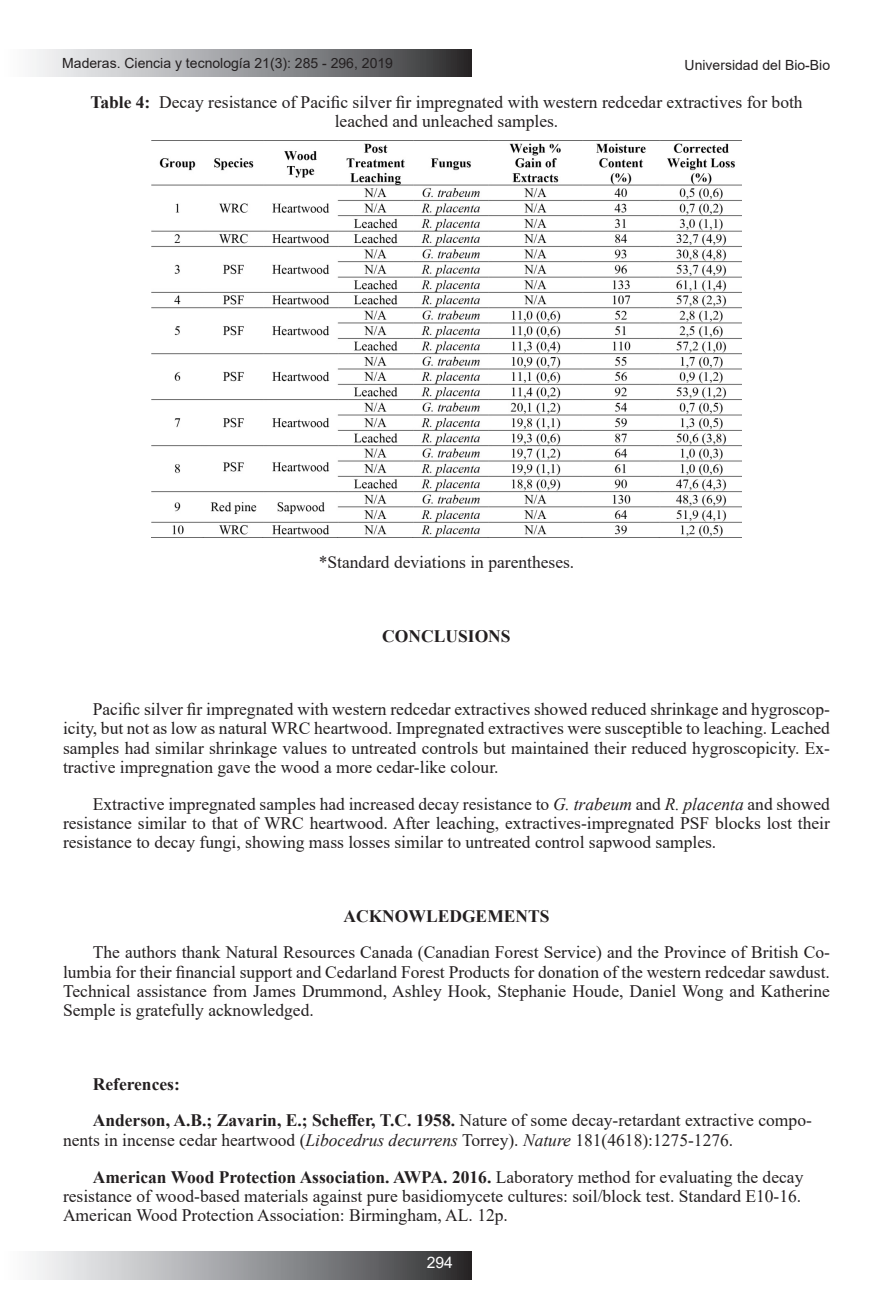
<style>
.page{position:relative;width:893px;height:1315px;background:#fff}
.page>*{position:absolute;margin:0;border:0;box-sizing:border-box;transform-origin:0 0}
.t1{font:17.5px/19.2px "Times New Roman";color:#231f20;text-align:justify}
.t2{font:700 17.5px "Times New Roman";color:#231f20}
.t3{font:15.75px "Arial";color:#fff}
.t4{font:14px "Arial";color:#231f20}
.s1{font-weight:700}
.s2{font-style:italic}
</style>
<div class="page">
<div style="left:0;top:49px;width:471px;height:28px;background:linear-gradient(to right,#fff,#333436)"></div>
<div style="left:0;top:1252px;width:471px;height:27px;background:linear-gradient(to right,#fff,#333436)"></div>
<img style="left:152px;top:143px;width:589px;height:394px">
<p class="t4" style="left:62px;top:53px;width:332px">Maderas. Ciencia y tecnología 21(3): 285 - 296, 2019</p>
<p class="t4" style="left:685px;top:55px;width:147px">Universidad del Bio-Bio</p>
<p class="t1" style="left:90px;top:92px;width:714px;text-align:center"><span class="s1">Table 4:</span> Decay resistance of Pacific silver fir impregnated with western redcedar extractives for both leached and unleached samples.</p>
<p class="t1" style="left:319px;top:552px;width:257px">*Standard deviations in parentheses.</p>
<p class="t2" style="left:382px;top:623px;width:130px">CONCLUSIONS</p>
<p class="t1" style="left:63px;top:699px;width:768px;text-indent:30px">Pacific silver fir impregnated with western redcedar extractives showed reduced shrinkage and hygroscop&shy;icity, but not as low as natural WRC heartwood. Impregnated extractives were susceptible to leaching. Leached samples had similar shrinkage values to untreated controls but maintained their reduced hygroscopicity. Ex&shy;tractive impregnation gave the wood a more cedar-like colour.</p>
<p class="t1" style="left:63px;top:793px;width:768px;text-indent:30px">Extractive impregnated samples had increased decay resistance to <span class="s2">G. trabeum</span> and <span class="s2">R. placenta</span> and showed resistance similar to that of WRC heartwood. After leaching, extractives-impregnated PSF blocks lost their resistance to decay fungi, showing mass losses similar to untreated control sapwood samples.</p>
<p class="t2" style="left:343px;top:903px;width:208px">ACKNOWLEDGEMENTS</p>
<p class="t1" style="left:63px;top:942px;width:768px;text-indent:30px">The authors thank Natural Resources Canada (Canadian Forest Service) and the Province of British Co&shy;lumbia for their financial support and Cedarland Forest Products for donation of the western redcedar sawdust.<br>Technical assistance from James Drummond, Ashley Hook, Stephanie Houde, Daniel Wong and Katherine Semple is gratefully acknowledged.</p>
<p class="t2" style="left:93px;top:1071px;width:89px">References:</p>
<p class="t1" style="left:63px;top:1110px;width:750px;text-indent:30px"><span class="s1">Anderson, A.B.; Zavarin, E.; Scheffer, T.C. 1958.</span> Nature of some decay-retardant extractive compo&shy;nents in incense cedar heartwood (<span class="s2">Libocedrus decurrens</span> Torrey). <span class="s2">Nature</span> 181(4618):1275-1276.</p>
<p class="t1" style="left:63px;top:1166px;width:742px;text-indent:30px"><span class="s1">American Wood Protection Association. AWPA. 2016.</span> Laboratory method for evaluating the decay resistance of wood-based materials against pure basidiomycete cultures: soil/block test. Standard E10-16.<br>American Wood Protection Association: Birmingham, AL. 12p.</p>
<p class="t3" style="left:427px;top:1252px;width:28px">294</p>
</div>
